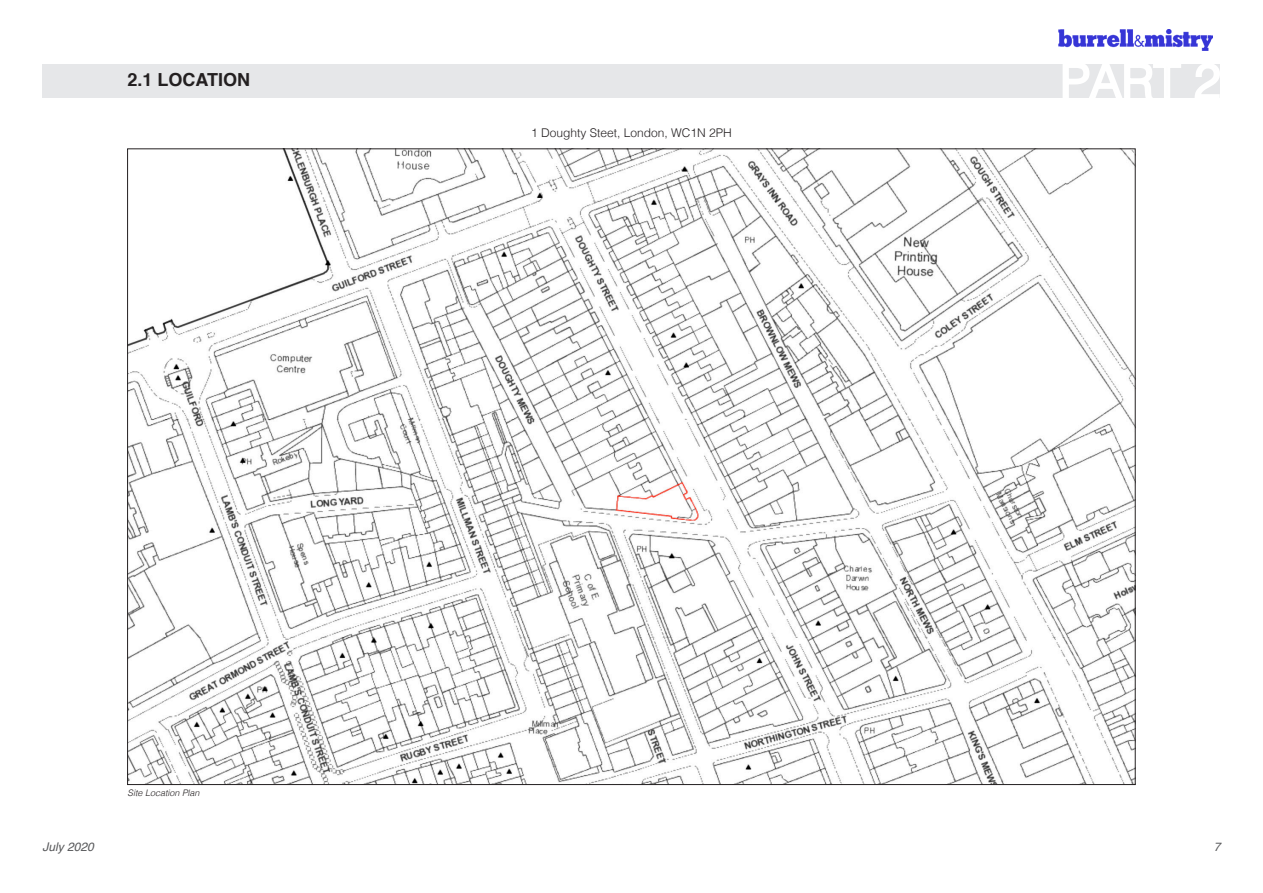
<style>
.page{position:relative;width:1263px;height:893px;background:#fff}
.page>*{position:absolute;margin:0;border:0;box-sizing:border-box;transform-origin:0 0}
.t1{font:700 18px "Helvetica";color:#231f20}
.t2{font:300 12px "Helvetica";color:#231f20}
.t3{font:italic 12px "Helvetica";color:#57585a}
.t4{font:italic 300 9px "Helvetica";color:#231f20}
</style>
<div class="page">
<div style="left:43px;top:64px;width:1177px;height:33px;background:#e6e7e9"></div>
<img style="left:1058px;top:30px;width:154px;height:20px">
<img style="left:129px;top:149px;width:1007px;height:636px">
<svg style="left:1061px;top:64px;width:122px;height:34px"></svg>
<svg style="left:1193px;top:64px;width:27px;height:34px"></svg>
<p class="t1" style="left:128px;top:65px;width:124px">2.1 LOCATION</p>
<p class="t4" style="left:128px;top:785px;width:74px">Site Location Plan</p>
<p class="t2" style="left:531px;top:122px;width:202px">1 Doughty Steet, London, WC1N 2PH</p>
<p class="t3" style="left:43px;top:837px;width:53px">July 2020</p>
<p class="t3" style="left:1214px;top:837px;width:8px">7</p>
</div>
